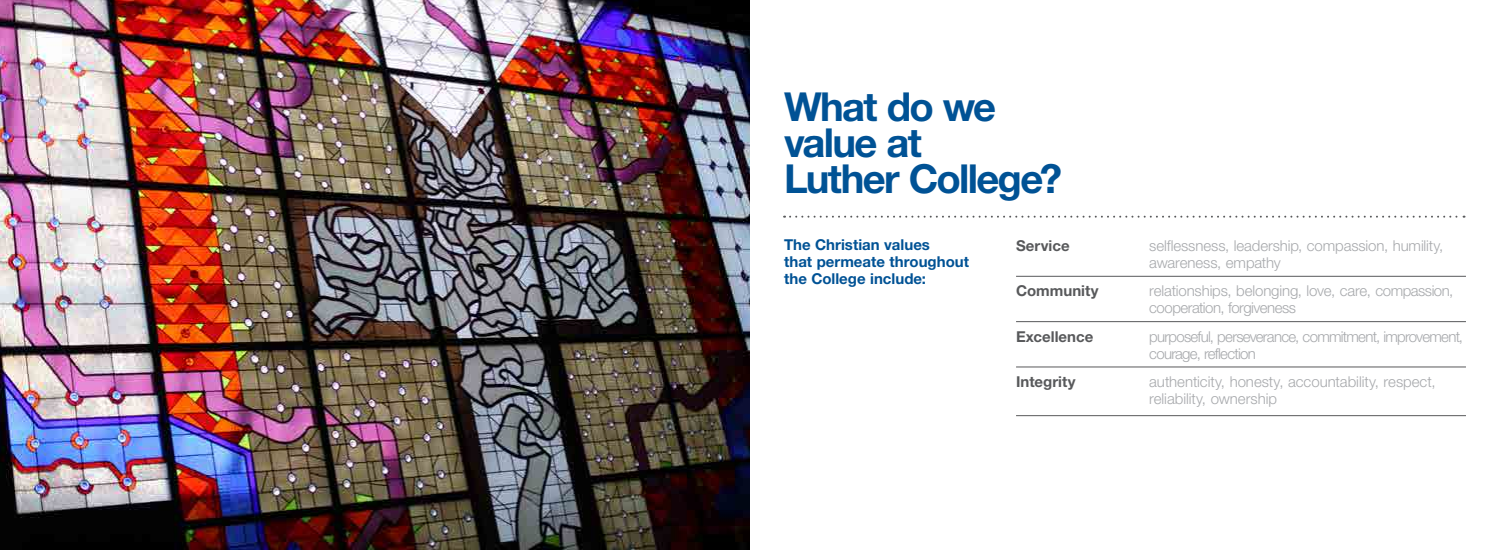
<style>
.page{position:relative;width:1500px;height:550px;background:#fff}
.page>*{position:absolute;margin:0;border:0;box-sizing:border-box;transform-origin:0 0}
.t1{font:700 40px/36px "Helvetica Neue LT Std";letter-spacing:-.04em;color:#005295}
.t2{font:300 15px/17px "Helvetica Neue LT Std";letter-spacing:-.01em;color:#a7a9ac}
.t3{font:300 15px/17px "Helvetica Neue LT Std";letter-spacing:-.05em;color:#a7a9ac}
.t4{font:700 15px/17px "Helvetica Neue LT Std";color:#005295}
.t5{font:700 15px "Helvetica Neue LT Std";color:#58595b}
</style>
<div class="page">
<hr style="left:1016px;top:276px;width:450px;height:1px;background:#58595b">
<hr style="left:1016px;top:321px;width:450px;height:1px;background:#58595b">
<hr style="left:1016px;top:367px;width:450px;height:1px;background:#58595b">
<hr style="left:1016px;top:415px;width:450px;height:1px;background:#58595b">
<img style="left:0;top:0;width:750px;height:550px">
<svg style="left:784px;top:216px;width:681px;height:2px"></svg>
<h1 class="t1" style="left:784px;top:88px;width:280px">What do we value at<br>Luther College?</h1>
<p class="t5" style="left:1016px;top:236px;width:55px">Service</p>
<p class="t2" style="left:1149px;top:237px;width:296px">selflessness, leadership, compassion, humility, awareness, empathy</p>
<p class="t5" style="left:1016px;top:282px;width:84px">Community</p>
<p class="t2" style="left:1149px;top:282px;width:305px">relationships, belonging, love, care, compassion, cooperation, forgiveness</p>
<p class="t5" style="left:1016px;top:327px;width:79px">Excellence</p>
<p class="t3" style="left:1149px;top:328px;width:315px">purposeful, perseverance, commitment, improvement, courage, reflection</p>
<p class="t5" style="left:1016px;top:372px;width:61px">Integrity</p>
<p class="t2" style="left:1149px;top:373px;width:288px">authenticity, honesty, accountability, respect, reliability, ownership</p>
<p class="t4" style="left:784px;top:236px;width:186px">The Christian values<br>that permeate throughout the College include:</p>
</div>
